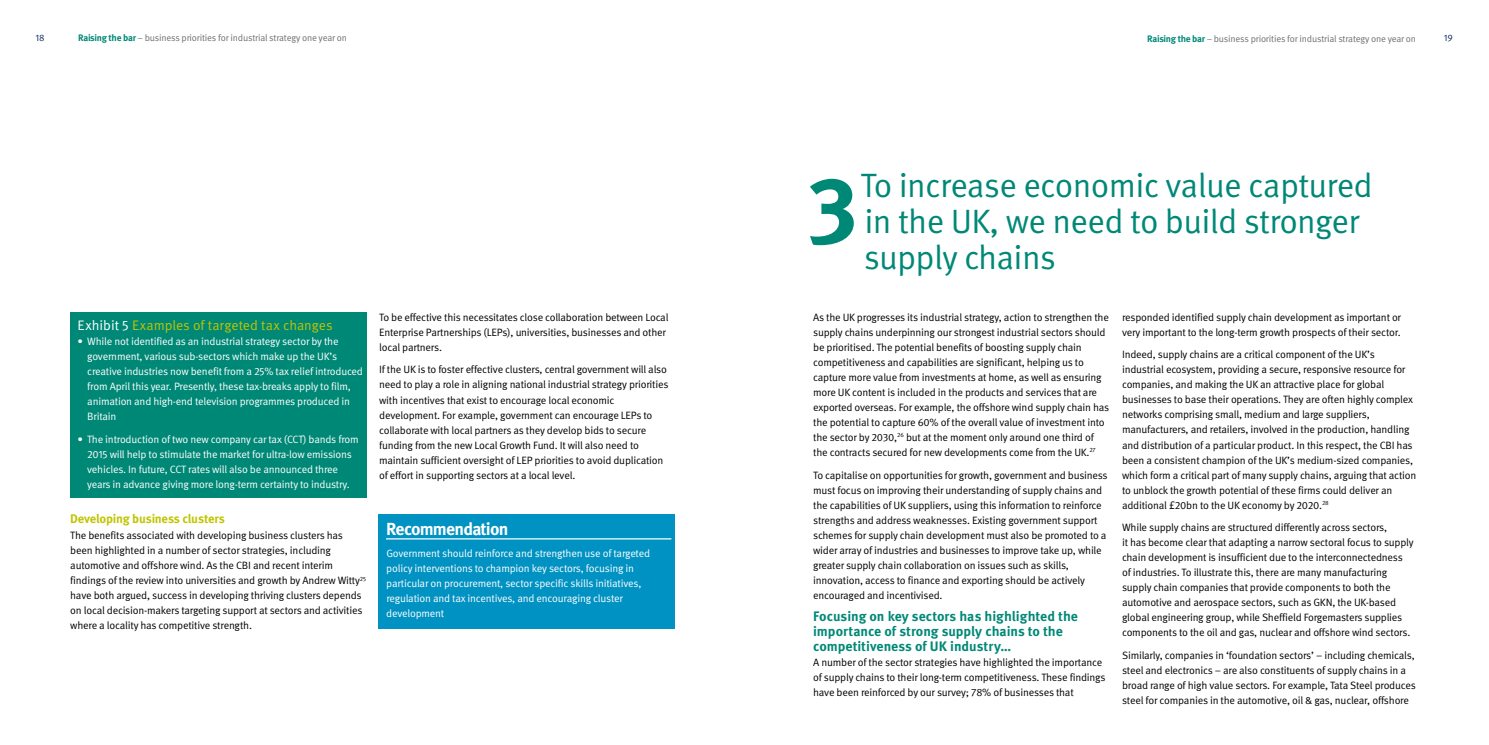
<style>
.page{position:relative;width:1489px;height:745px;background:#fff}
.page>*{position:absolute;margin:0;border:0;box-sizing:border-box;transform-origin:0 0}
.t1{font:700 93.75px "Meta OT";color:#087}
.t2{font:33.75px/36.2px "Meta OT";letter-spacing:-.02em;color:#087}
.t3{font:700 17.5px "Meta OT";letter-spacing:-.05em;color:#fff}
.t4{font:700 13.75px/15px "Meta OT";letter-spacing:-.005em;color:#087}
.t5{font:13.75px "Meta OT";color:#c0c500}
.t6{font:700 12.5px "Meta OT";letter-spacing:-.02em;color:#c0c500}
.t7{font:10.62px/15px "Meta OT";letter-spacing:-.02em;color:#000}
.t8{font:10.62px/15px "Meta OT";letter-spacing:-.02em;color:#fff}
.t9{font:9.38px "Meta OT";letter-spacing:-.02em;color:#706f6f}
.t10{font:9.38px "Meta OT";color:#0b2559}
.s1{font-weight:700;color:#087}
.s2{color:#fff}
</style>
<div class="page">
<div style="left:70px;top:312px;width:296px;height:185px;background:#087"></div>
<div style="left:379px;top:514px;width:296px;height:114px;background:#0092c2"></div>
<hr style="left:386px;top:538px;width:285px;height:1px;background:#fff">
<p class="t10" style="left:35px;top:32px;width:11px">18</p>
<p class="t9" style="left:78px;top:32px;width:270px"><span class="s1">Raising the bar</span> – business priorities for industrial strategy one year on</p>
<p class="t9" style="left:1147px;top:33px;width:270px"><span class="s1">Raising the bar</span> – business priorities for industrial strategy one year on</p>
<p class="t10" style="left:1443px;top:32px;width:11px">19</p>
<p class="t5" style="left:78px;top:316px;width:257px"><span class="s2">Exhibit 5</span> Examples of targeted tax changes</p>
<p class="t8" style="left:87px;top:334px;width:277px;text-indent:-10px">• While not identified as an industrial strategy sector by the government, various sub-sectors which make up the UK’s creative industries now benefit from a 25% tax relief introduced from April this year. Presently, these tax-breaks apply to film, animation and high-end television programmes produced in Britain</p>
<p class="t8" style="left:87px;top:432px;width:273px;text-indent:-10px">• The introduction of two new company car tax (CCT) bands from 2015 will help to stimulate the market for ultra-low emissions vehicles. In future, CCT rates will also be announced three years in advance giving more long-term certainty to industry.</p>
<p class="t6" style="left:70px;top:510px;width:156px">Developing business clusters</p>
<p class="t7" style="left:70px;top:528px;width:297px">The benefits associated with developing business clusters has been highlighted in a number of sector strategies, including automotive and offshore wind. As the CBI and recent interim findings of the review into universities and growth by Andrew Witty<sup>25 </sup>have both argued, success in developing thriving clusters depends on local decision-makers targeting support at sectors and activities where a locality has competitive strength.</p>
<p class="t7" style="left:379px;top:310px;width:291px">To be effective this necessitates close collaboration between Local<br>Enterprise Partnerships (LEPs), universities, businesses and other local partners.</p>
<p class="t7" style="left:379px;top:362px;width:291px">If the UK is to foster effective clusters, central government will also need to play a role in aligning national industrial strategy priorities with incentives that exist to encourage local economic development. For example, government can encourage LEPs to collaborate with local partners as they develop bids to secure funding from the new Local Growth Fund. It will also need to maintain sufficient oversight of LEP priorities to avoid duplication of effort in supporting sectors at a local level.</p>
<h3 class="t3" style="left:386px;top:517px;width:124px">Recommendation</h3>
<p class="t8" style="left:386px;top:546px;width:265px">Government should reinforce and strengthen use of targeted policy interventions to champion key sectors, focusing in particular on procurement, sector specific skills initiatives, regulation and tax incentives, and encouraging cluster development</p>
<h2 class="t2" style="left:860px;top:168px;width:514px">To increase economic value captured in the UK, we need to build stronger supply chains</h2>
<h1 class="t1" style="left:807px;top:150px;width:52px">3</h1>
<p class="t7" style="left:813px;top:310px;width:298px">As the UK progresses its industrial strategy, action to strengthen the supply chains underpinning our strongest industrial sectors should be prioritised. The potential benefits of boosting supply chain competitiveness and capabilities are significant, helping us to capture more value from investments at home, as well as ensuring more UK content is included in the products and services that are exported overseas. For example, the offshore wind supply chain has the potential to capture 60% of the overall value of investment into the sector by 2030,<sup>26</sup> but at the moment only around one third of the contracts secured for new developments come from the UK.<sup>27</sup></p>
<p class="t7" style="left:813px;top:467px;width:296px">To capitalise on opportunities for growth, government and business must focus on improving their understanding of supply chains and the capabilities of UK suppliers, using this information to reinforce strengths and address weaknesses. Existing government support schemes for supply chain development must also be promoted to a wider array of industries and businesses to improve take up, while greater supply chain collaboration on issues such as skills, innovation, access to finance and exporting should be actively encouraged and incentivised.</p>
<p class="t4" style="left:813px;top:609px;width:266px">Focusing on key sectors has highlighted the importance of strong supply chains to the competitiveness of UK industry…</p>
<p class="t7" style="left:813px;top:655px;width:294px">A number of the sector strategies have highlighted the importance of supply chains to their long-term competitiveness. These findings have been reinforced by our survey; 78% of businesses that</p>
<p class="t7" style="left:1121px;top:310px;width:280px">responded identified supply chain development as important or very important to the long-term growth prospects of their sector.</p>
<p class="t7" style="left:1121px;top:347px;width:296px">Indeed, supply chains are a critical component of the UK’s industrial ecosystem, providing a secure, responsive resource for companies, and making the UK an attractive place for global businesses to base their operations. They are often highly complex networks comprising small, medium and large suppliers, manufacturers, and retailers, involved in the production, handling and distribution of a particular product. In this respect, the CBI has been a consistent champion of the UK’s medium-sized companies, which form a critical part of many supply chains, arguing that action to unblock the growth potential of these firms could deliver an additional £20bn to the UK economy by 2020.<sup>28</sup></p>
<p class="t7" style="left:1121px;top:520px;width:293px">While supply chains are structured differently across sectors,<br>it has become clear that adapting a narrow sectoral focus to supply chain development is insufficient due to the interconnectedness of industries. To illustrate this, there are many manufacturing supply chain companies that provide components to both the automotive and aerospace sectors, such as GKN, the UK-based global engineering group, while Sheffield Forgemasters supplies components to the oil and gas, nuclear and offshore wind sectors.</p>
<p class="t7" style="left:1121px;top:647px;width:295px">Similarly, companies in ‘foundation sectors’ – including chemicals, steel and electronics – are also constituents of supply chains in a broad range of high value sectors. For example, Tata Steel produces steel for companies in the automotive, oil &amp; gas, nuclear, offshore</p>
</div>
